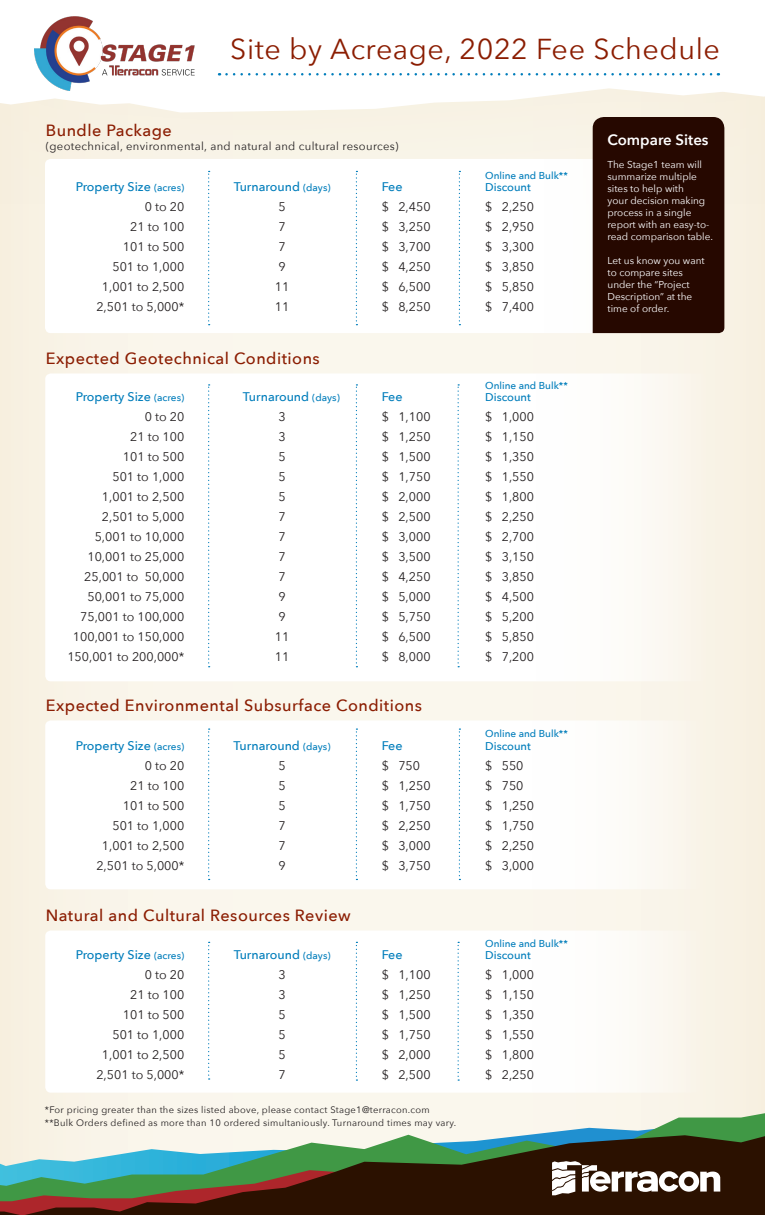
<style>
.page{position:relative;width:765px;height:1215px;background:#f8f3e6}
.page>*{position:absolute;margin:0;border:0;box-sizing:border-box;transform-origin:0 0}
.t1{font:28.75px "Avenir Next";letter-spacing:.02em;color:#8b1d02}
.t2{font:500 16.25px "Avenir Next";letter-spacing:.03em;color:#8b1d02}
.t3{font:600 15px "Avenir Next";color:#fff}
.t4{font:12.5px/20px "Avenir Next";color:#231f20;text-align:justify}
.t5{font:500 12.5px/20px "Avenir Next";color:#007dbb;text-align:center}
.t6{font:11.25px "Avenir Next";letter-spacing:.03em;color:#231f20}
.t7{font:500 11.25px "Avenir Next";color:#007dbb}
.t8{font:10px/12px "Avenir Next";color:#fff}
.t9{font:500 10px "Avenir Next";color:#007dbb}
.t10{font:9.38px/12.5px "Avenir Next";letter-spacing:.03em;color:#231f20}
.s1{font-size:10px}
.s2{font-weight:400;color:#231f20}
.s3{font-weight:500;color:#007dbb}
.s4{font-weight:500;font-size:10px;color:#007dbb}
</style>
<div class="page">
<div style="left:45px;top:720px;width:656px;height:169px;background:#fff;border-radius:6px"></div>
<div style="left:45px;top:931px;width:656px;height:162px;background:#fff;border-radius:6px"></div>
<div style="left:45px;top:373px;width:661px;height:308px;background:#fff;border-radius:6px"></div>
<svg style="left:408px;top:1113px;width:357px;height:22px"></svg>
<svg style="left:0;top:1135px;width:765px;height:80px;background:#535d4a"></svg>
<svg style="left:0;top:0;width:765px;height:112px;background:#fefdfb"></svg>
<div style="left:45px;top:159px;width:672px;height:174px;background:#fff;border-radius:6px"></div>
<div style="left:593px;top:117px;width:131px;height:216px;background:#260800"></div>
<svg style="left:226px;top:73px;width:493px;height:3px"></svg>
<svg style="left:208px;top:171px;width:2px;height:154px"></svg>
<svg style="left:356px;top:171px;width:1px;height:154px"></svg>
<svg style="left:208px;top:728px;width:2px;height:152px"></svg>
<svg style="left:356px;top:728px;width:1px;height:152px"></svg>
<svg style="left:208px;top:942px;width:2px;height:138px"></svg>
<svg style="left:356px;top:942px;width:1px;height:139px"></svg>
<svg style="left:208px;top:384px;width:2px;height:283px"></svg>
<svg style="left:356px;top:384px;width:1px;height:283px"></svg>
<img style="left:35px;top:16px;width:160px;height:75px">
<svg style="left:459px;top:171px;width:1px;height:154px"></svg>
<svg style="left:458px;top:384px;width:1px;height:283px"></svg>
<svg style="left:459px;top:728px;width:1px;height:152px"></svg>
<svg style="left:458px;top:942px;width:1px;height:139px"></svg>
<svg style="left:552px;top:1161px;width:168px;height:34px;background:#87796f"></svg>
<h1 class="t1" style="left:230px;top:24px;width:491px">Site by Acreage, 2022 Fee Schedule</h1>
<h2 class="t2" style="left:46px;top:117px;width:128px">Bundle Package</h2>
<p class="t6" style="left:46px;top:136px;width:354px">(geotechnical, environmental, and natural and cultural resources)</p>
<p class="t5" style="left:234px;top:176px;width:98px">Turnaround <span class="s1">(days)<br></span><span class="s2">5<br>7<br>7<br>9<br>11<br>11</span></p>
<p class="t4" style="left:76px;top:176px;width:110px;text-align:right"><span class="s3">Property Size</span> <span class="s4">(acres)<br></span>0 to 20<br>21 to 100<br>101 to 500<br>501 to 1,000<br>1,001 to 2,500<br>2,501 to 5,000*</p>
<p class="t5" style="left:382px;top:176px;width:22px">Fee</p>
<p class="t4" style="left:382px;top:196px;width:50px">$ 2,450 $ 3,250 $ 3,700 $ 4,250 $ 6,500 $ 8,250</p>
<h2 class="t2" style="left:46px;top:344px;width:276px">Expected Geotechnical Conditions</h2>
<p class="t4" style="left:67px;top:386px;width:118px;text-align:right"><span class="s3">Property Size</span> <span class="s4">(acres)<br></span>0 to 20<br>21 to 100<br>101 to 500<br>501 to 1,000<br>1,001 to 2,500<br>2,501 to 5,000<br>5,001 to 10,000<br>10,001 to 25,000<br>25,001 to 50,000<br>50,001 to 75,000<br>75,001 to 100,000<br>100,001 to 150,000<br>150,001 to 200,000*</p>
<p class="t5" style="left:382px;top:386px;width:22px">Fee</p>
<p class="t4" style="left:275px;top:386px;width:67px;text-align:left;text-indent:-32px"><span class="s3">Turnaround</span> <span class="s4">(days)<br></span>3<br>3<br>5<br>5<br>5<br>7<br>7<br>7<br>7<br>9<br>9<br>11<br>11</p>
<p class="t4" style="left:382px;top:406px;width:50px">$ 1,100 $ 1,250 $ 1,500 $ 1,750 $ 2,000 $ 2,500 $ 3,000 $ 3,500 $ 4,250 $ 5,000 $ 5,750 $ 6,500 $ 8,000</p>
<h2 class="t2" style="left:46px;top:691px;width:378px">Expected Environmental Subsurface Conditions</h2>
<p class="t4" style="left:76px;top:735px;width:110px;text-align:right"><span class="s3">Property Size</span> <span class="s4">(acres)<br></span>0 to 20<br>21 to 100<br>101 to 500<br>501 to 1,000<br>1,001 to 2,500<br>2,501 to 5,000*</p>
<p class="t5" style="left:382px;top:735px;width:22px">Fee</p>
<p class="t5" style="left:234px;top:735px;width:98px">Turnaround <span class="s1">(days)<br></span><span class="s2">5<br>5<br>5<br>7<br>7<br>9</span></p>
<h2 class="t2" style="left:46px;top:901px;width:306px">Natural and Cultural Resources Review</h2>
<p class="t4" style="left:76px;top:944px;width:110px;text-align:right"><span class="s3">Property Size</span> <span class="s4">(acres)<br></span>0 to 20<br>21 to 100<br>101 to 500<br>501 to 1,000<br>1,001 to 2,500<br>2,501 to 5,000*</p>
<p class="t10" style="left:45px;top:1103px;width:413px">*For pricing greater than the sizes listed above, please contact Stage1@terracon.com **Bulk Orders defined as more than 10 ordered simultaniously. Turnaround times may vary.</p>
<p class="t4" style="left:382px;top:755px;width:50px;text-align:left">$ 750<br>$ 1,250 $ 1,750 $ 2,250 $ 3,000 $ 3,750</p>
<p class="t5" style="left:234px;top:944px;width:98px">Turnaround <span class="s1">(days)<br></span><span class="s2">3<br>3<br>5<br>5<br>5<br>7</span></p>
<p class="t5" style="left:382px;top:944px;width:22px">Fee</p>
<p class="t4" style="left:382px;top:964px;width:50px">$ 1,100 $ 1,250 $ 1,500 $ 1,750 $ 2,000 $ 2,500</p>
<p class="t9" style="left:485px;top:167px;width:84px">Online and Bulk**</p>
<p class="t7" style="left:485px;top:178px;width:47px">Discount</p>
<p class="t4" style="left:485px;top:196px;width:50px">$ 2,250 $ 2,950 $ 3,300 $ 3,850 $ 5,850 $ 7,400</p>
<p class="t9" style="left:485px;top:377px;width:84px">Online and Bulk**</p>
<p class="t7" style="left:485px;top:388px;width:47px">Discount</p>
<p class="t4" style="left:485px;top:406px;width:50px">$ 1,000 $ 1,150 $ 1,350 $ 1,550 $ 1,800 $ 2,250 $ 2,700 $ 3,150 $ 3,850 $ 4,500 $ 5,200 $ 5,850 $ 7,200</p>
<p class="t9" style="left:485px;top:725px;width:84px">Online and Bulk**</p>
<p class="t7" style="left:485px;top:736px;width:47px">Discount</p>
<p class="t4" style="left:485px;top:755px;width:50px;text-align:left">$ 550<br>$ 750<br>$ 1,250 $ 1,750 $ 2,250 $ 3,000</p>
<p class="t9" style="left:485px;top:935px;width:84px">Online and Bulk**</p>
<p class="t7" style="left:485px;top:946px;width:47px">Discount</p>
<p class="t4" style="left:485px;top:964px;width:50px">$ 1,000 $ 1,150 $ 1,350 $ 1,550 $ 1,800 $ 2,250</p>
<p class="t3" style="left:608px;top:127px;width:103px">Compare Sites</p>
<p class="t8" style="left:608px;top:158px;width:107px">The Stage1 team will summarize multiple sites to help with<br>your decision making process in a single report with an easy-to&shy;read comparison table.</p>
<p class="t8" style="left:608px;top:254px;width:99px">Let us know you want to compare sites under the “Project<br>Description” at the time of order.</p>
</div>
